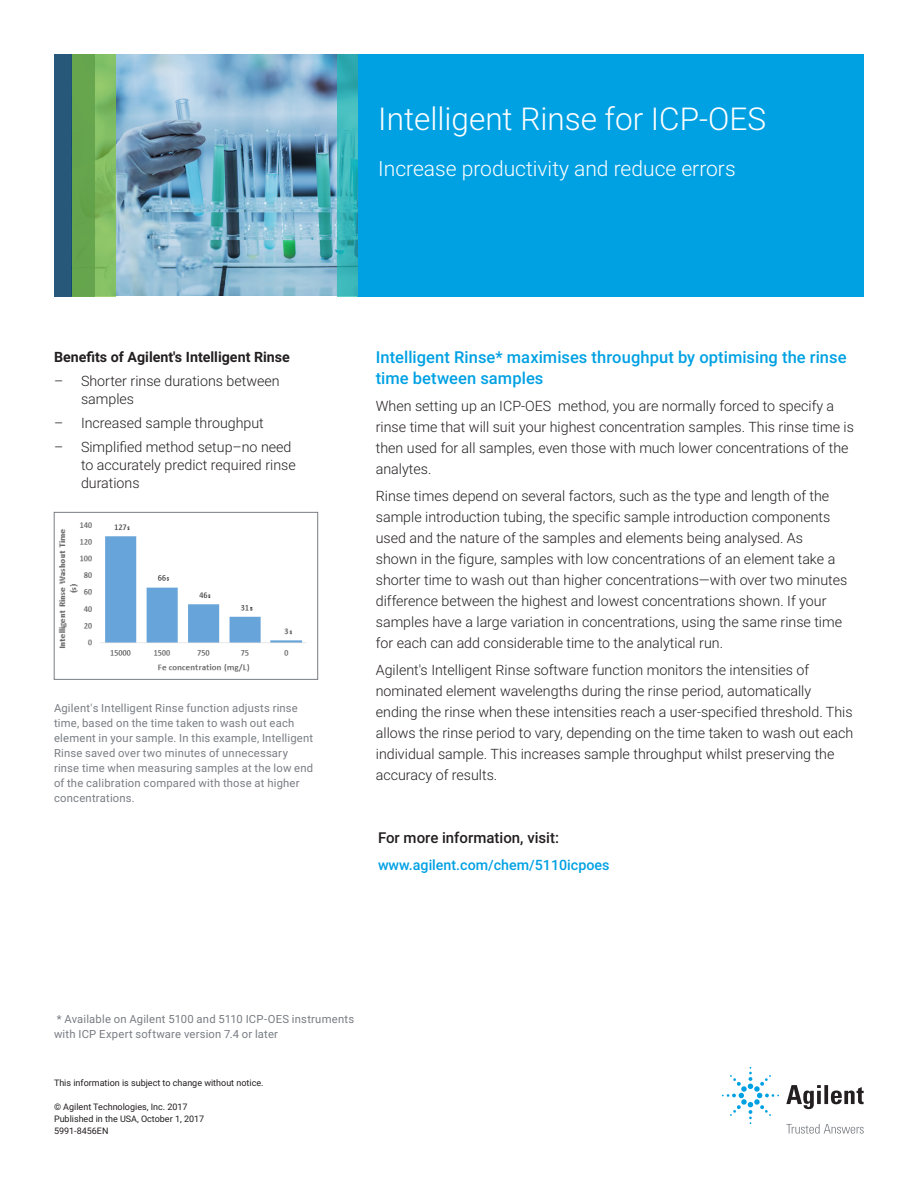
<style>
.page{position:relative;width:918px;height:1188px;background:#fff}
.page>*{position:absolute;margin:0;border:0;box-sizing:border-box;transform-origin:0 0}
.FLYER_front_photo_he{font:300 31.5px "Roboto";color:#fff}
.FLYER_front_photo_su{font:300 21px "Roboto";color:#fff}
.FLYER_subhead_blue{font:500 16.5px/21px "Roboto";letter-spacing:.005em;color:#00a1e3}
.FLYER_Promo_Box_CTA{font:500 15px "Roboto";color:#231f20}
.FLYER_text_black{font:300 14.25px/21px "Roboto";color:#231f20}
.FLYER_bulleted_list{font:700 14.25px "Roboto";color:#231f20}
.FLYER_text_black-2{font:500 14.25px "Roboto";color:#00a1e3}
.FLYER_caption_gray{font:11.25px/15px "Roboto";letter-spacing:.02em;color:#787d83}
.FLYER_back_caption_g{font:11.25px/15px "Roboto";letter-spacing:.02em;color:#787d83}
.BROCHURE_Copyright{font:9px/12px "Roboto";color:#231f20}
</style>
<div class="page">
<div style="left:358px;top:54px;width:506px;height:243px;background:#00a1e3"></div>
<img style="left:116px;top:54px;width:221px;height:242px">
<svg style="left:337px;top:54px;width:21px;height:243px;background:#37b3b7"></svg>
<div style="left:54px;top:54px;width:40px;height:243px;background:#27587a"></div>
<svg style="left:72px;top:54px;width:44px;height:243px;background:#72b056"></svg>
<img style="left:58px;top:522px;width:249px;height:150px">
<div style="left:54px;top:512px;width:264px;height:168px;border:1px solid #787d83"></div>
<svg style="left:786px;top:1085px;width:78px;height:24px"></svg>
<svg style="left:722px;top:1067px;width:57px;height:57px"></svg>
<svg style="left:786px;top:1124px;width:78px;height:10px"></svg>
<p class="FLYER_front_photo_he" style="left:378px;top:97px;width:389px">Intelligent Rinse for ICP-OES</p>
<p class="FLYER_front_photo_su" style="left:378px;top:154px;width:359px">Increase productivity and reduce errors</p>
<p class="FLYER_bulleted_list" style="left:54px;top:347px;width:237px">Benefits of Agilent's Intelligent Rinse</p>
<p class="FLYER_text_black" style="left:81px;top:371px;width:200px;line-height:18px;text-indent:-27px">– Shorter rinse durations between samples</p>
<p class="FLYER_text_black" style="left:54px;top:412px;width:211px">– Increased sample throughput</p>
<p class="FLYER_text_black" style="left:81px;top:437px;width:216px;line-height:18px;text-indent:-27px">– Simplified method setup–no need to accurately predict required rinse durations</p>
<p class="FLYER_caption_gray" style="left:54px;top:700px;width:261px">Agilent's Intelligent Rinse function adjusts rinse time, based on the time taken to wash out each element in your sample. In this example, Intelligent Rinse saved over two minutes of unnecessary rinse time when measuring samples at the low end of the calibration compared with those at higher concentrations.</p>
<p class="FLYER_subhead_blue" style="left:376px;top:346px;width:472px">Intelligent Rinse* maximises throughput by optimising the rinse time between samples</p>
<p class="FLYER_text_black" style="left:376px;top:395px;width:480px">When setting up an ICP-OES method, you are normally forced to specify a rinse time that will suit your highest concentration samples. This rinse time is then used for all samples, even those with much lower concentrations of the analytes.</p>
<p class="FLYER_text_black" style="left:376px;top:485px;width:473px">Rinse times depend on several factors, such as the type and length of the sample introduction tubing, the specific sample introduction components used and the nature of the samples and elements being analysed. As shown in the figure, samples with low concentrations of an element take a shorter time to wash out than higher concentrations—with over two minutes difference between the highest and lowest concentrations shown. If your samples have a large variation in concentrations, using the same rinse time for each can add considerable time to the analytical run.</p>
<p class="FLYER_text_black" style="left:376px;top:659px;width:479px">Agilent's Intelligent Rinse software function monitors the intensities of nominated element wavelengths during the rinse period, automatically ending the rinse when these intensities reach a user-specified threshold. This allows the rinse period to vary, depending on the time taken to wash out each individual sample. This increases sample throughput whilst preserving the accuracy of results.</p>
<p class="FLYER_Promo_Box_CTA" style="left:378px;top:827px;width:183px">For more information, visit:</p>
<p class="FLYER_text_black-2" style="left:378px;top:855px;width:233px">www.agilent.com/chem/5110icpoes</p>
<p class="FLYER_back_caption_g" style="left:54px;top:1011px;width:302px">* Available on Agilent 5100 and 5110 ICP-OES instruments with ICP Expert software version 7.4 or later</p>
<p class="BROCHURE_Copyright" style="left:54px;top:1076px;width:211px">This information is subject to change without notice.</p>
<p class="BROCHURE_Copyright" style="left:54px;top:1100px;width:152px">© Agilent Technologies, Inc. 2017<br>Published in the USA, October 1, 2017<br>5991-8456EN</p>
</div>
